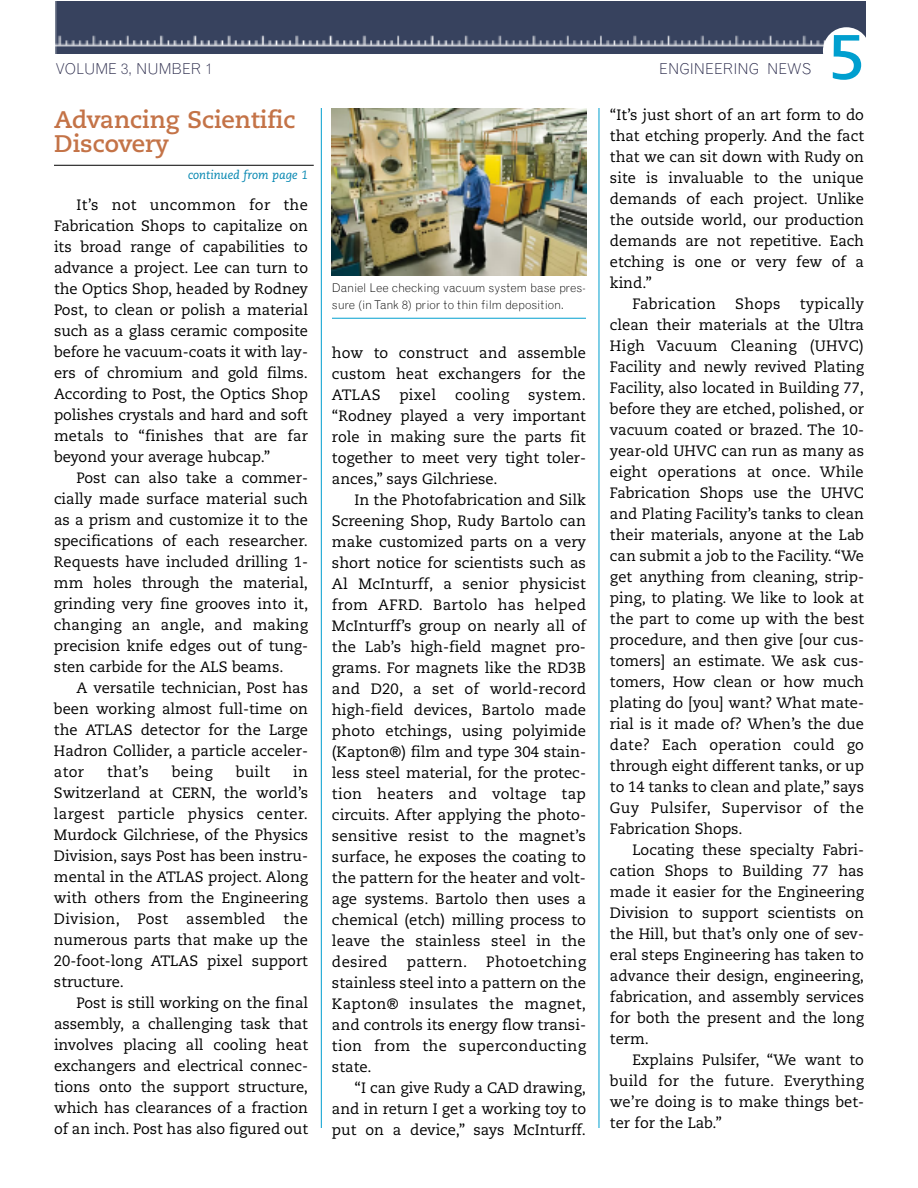
<style>
.page{position:relative;width:918px;height:1188px;background:#fff}
.page>*{position:absolute;margin:0;border:0;box-sizing:border-box;transform-origin:0 0}
.t1{font:700 62.55px "Caecilia";color:#009fcf}
.t2{font:700 24px/24px "Caecilia";color:#c47347}
.t3{font:15px/21px "Caecilia";color:#000;text-align:justify}
.t4{font:300 15px "Grotesque";color:#29294a}
.t5{font:15px "Caecilia";letter-spacing:.02em;color:#000}
.t6{font:300 12px/16.5px "Grotesque";letter-spacing:-.01em;color:#000}
.t7{font:italic 12px "Caecilia";color:#0085b0}
</style>
<div class="page">
<hr style="left:54px;top:165px;width:260px;height:1px;background:#000">
<img style="left:332px;top:109px;width:254px;height:167px">
<hr style="left:332px;top:318px;width:254px;height:1px;background:#009fcf">
<img style="left:56px;top:2px;width:810px;height:52px">
<div style="left:823px;top:27px;width:47px;height:47px;background:#fff;border-radius:50%"></div>
<hr style="left:321px;top:108px;width:1px;height:1020px;background:#009fcf">
<hr style="left:599px;top:108px;width:1px;height:1020px;background:#009fcf">
<p class="t4" style="left:56px;top:63px;width:159px">VOLUME 3, NUMBER 1</p>
<p class="t4" style="left:659px;top:63px;width:154px">ENGINEERING NEWS</p>
<h1 class="t1" style="left:828px;top:31px;width:39px">5</h1>
<h2 class="t2" style="left:54px;top:110px;width:243px">Advancing Scientific<br>Discovery</h2>
<p class="t7" style="left:188px;top:170px;width:121px">continued from page 1</p>
<p class="t3" style="left:54px;top:196px;width:256px;text-indent:22px">It’s not uncommon for the Fabrication Shops to capitalize on its broad range of capabilities to advance a project. Lee can turn to the Optics Shop, headed by Rodney Post, to clean or polish a material such as a glass ceramic composite before he vacuum-coats it with lay&shy;ers of chromium and gold films.<br>According to Post, the Optics Shop polishes crystals and hard and soft metals to “finishes that are far beyond your average hubcap.”</p>
<p class="t3" style="left:54px;top:469px;width:256px;text-indent:23px">Post can also take a commer&shy;cially made surface material such as a prism and customize it to the specifications of each researcher.<br>Requests have included drilling 1- mm holes through the material, grinding very fine grooves into it, changing an angle, and making precision knife edges out of tung&shy;sten carbide for the ALS beams.</p>
<p class="t3" style="left:54px;top:679px;width:256px;text-indent:22px">A versatile technician, Post has been working almost full-time on the ATLAS detector for the Large Hadron Collider, a particle acceler&shy;ator</p>
<p class="t3" style="left:54px;top:763px;width:256px;text-indent:239px">in Switzerland at CERN, the world’s largest particle physics center.<br>Murdock Gilchriese, of the Physics Division, says Post has been instru&shy;mental in the ATLAS project. Along with others from the Engineering Division, Post assembled the numerous parts that make up the 20-foot-long ATLAS pixel support structure.</p>
<p class="t3" style="left:54px;top:994px;width:256px;text-indent:22px">Post is still working on the final assembly, a challenging task that involves placing all cooling heat exchangers and electrical connec&shy;tions onto the support structure, which has clearances of a fraction of an inch. Post has also figured out</p>
<p class="t3" style="left:107px;top:763px;width:43px">that’s</p>
<p class="t3" style="left:172px;top:763px;width:42px">being</p>
<p class="t3" style="left:236px;top:763px;width:36px">built</p>
<p class="t6" style="left:332px;top:281px;width:256px">Daniel Lee checking vacuum system base pres&shy;sure (in Tank 8) prior to thin film deposition.</p>
<p class="t3" style="left:332px;top:344px;width:256px">how to construct and assemble custom heat exchangers for the ATLAS</p>
<p class="t3" style="left:399px;top:386px;width:38px">pixel</p>
<p class="t5" style="left:455px;top:388px;width:56px">cooling</p>
<p class="t3" style="left:332px;top:386px;width:256px;text-indent:196px">system. “Rodney played a very important role in making sure the parts fit together to meet very tight toler&shy;ances,” says Gilchriese.</p>
<p class="t3" style="left:332px;top:491px;width:256px;text-indent:22px">In the Photofabrication and Silk Screening Shop, Rudy Bartolo can make customized parts on a very short notice for scientists such as Al McInturff, a senior physicist from AFRD. Bartolo has helped McInturff’s group on nearly all of the Lab’s high-field magnet pro&shy;grams. For magnets like the RD3B and D20, a set of world-record high-field devices, Bartolo made photo etchings, using polyimide (Kapton®) film and type 304 stain&shy;less steel material, for the protec&shy;tion heaters and voltage tap circuits. After applying the photo&shy;sensitive resist to the magnet’s surface, he exposes the coating to the pattern for the heater and volt&shy;age systems. Bartolo then uses a chemical (etch) milling process to leave the stainless steel in the desired</p>
<p class="t3" style="left:332px;top:953px;width:256px;text-indent:154px">Photoetching stainless steel into a pattern on the Kapton® insulates the magnet, and controls its energy flow transi&shy;tion from the superconducting state.</p>
<p class="t3" style="left:332px;top:1079px;width:256px;text-indent:22px">“I can give Rudy a CAD drawing, and in return I get a working toy to put on a device,” says McInturff.</p>
<p class="t5" style="left:407px;top:955px;width:62px">pattern.</p>
<p class="t3" style="left:610px;top:105px;width:256px">“It’s just short of an art form to do</p>
<p class="t3" style="left:610px;top:126px;width:256px">that etching properly. And the fact</p>
<p class="t3" style="left:610px;top:147px;width:256px">that we can sit down with Rudy on</p>
<p class="t3" style="left:610px;top:168px;width:255px">site is invaluable to the unique</p>
<p class="t3" style="left:610px;top:189px;width:256px">demands of each project. Unlike</p>
<p class="t3" style="left:610px;top:210px;width:256px">the outside world, our production</p>
<p class="t3" style="left:610px;top:231px;width:256px">demands are not repetitive. Each</p>
<p class="t3" style="left:610px;top:252px;width:256px">etching is one or very few of a</p>
<p class="t3" style="left:610px;top:273px;width:43px">kind.”</p>
<p class="t5" style="left:632px;top:297px;width:85px">Fabrication</p>
<p class="t3" style="left:735px;top:294px;width:47px">Shops</p>
<p class="t3" style="left:610px;top:294px;width:256px;text-indent:190px">typically clean their materials at the Ultra High Vacuum Cleaning (UHVC)<br>Facility and newly revived Plating Facility, also located in Building 77, before they are etched, polished, or vacuum coated or brazed. The 10- year-old UHVC can run as many as eight operations at once. While Fabrication Shops use the UHVC and Plating Facility’s tanks to clean their materials, anyone at the Lab can submit a job to the Facility. “We get anything from cleaning, strip&shy;ping, to plating. We like to look at the part to come up with the best procedure, and then give [our cus&shy;tomers] an estimate. We ask cus&shy;tomers, How clean or how much plating do [you] want? What mate&shy;rial is it made of? When’s the due date? Each operation could go through eight different tanks, or up to 14 tanks to clean and plate,” says Guy Pulsifer, Supervisor of the Fabrication Shops.</p>
<p class="t3" style="left:610px;top:840px;width:256px;text-indent:22px">Locating these specialty Fabri&shy;cation Shops to Building 77 has made it easier for the Engineering Division to support scientists on the Hill, but that’s only one of sev&shy;eral steps Engineering has taken to advance their design, engineering, fabrication, and assembly services for both the present and the long term.</p>
<p class="t3" style="left:610px;top:1050px;width:256px;text-indent:22px">Explains Pulsifer, “We want to build for the future. Everything we’re doing is to make things bet&shy;ter for the Lab.”</p>
</div>
